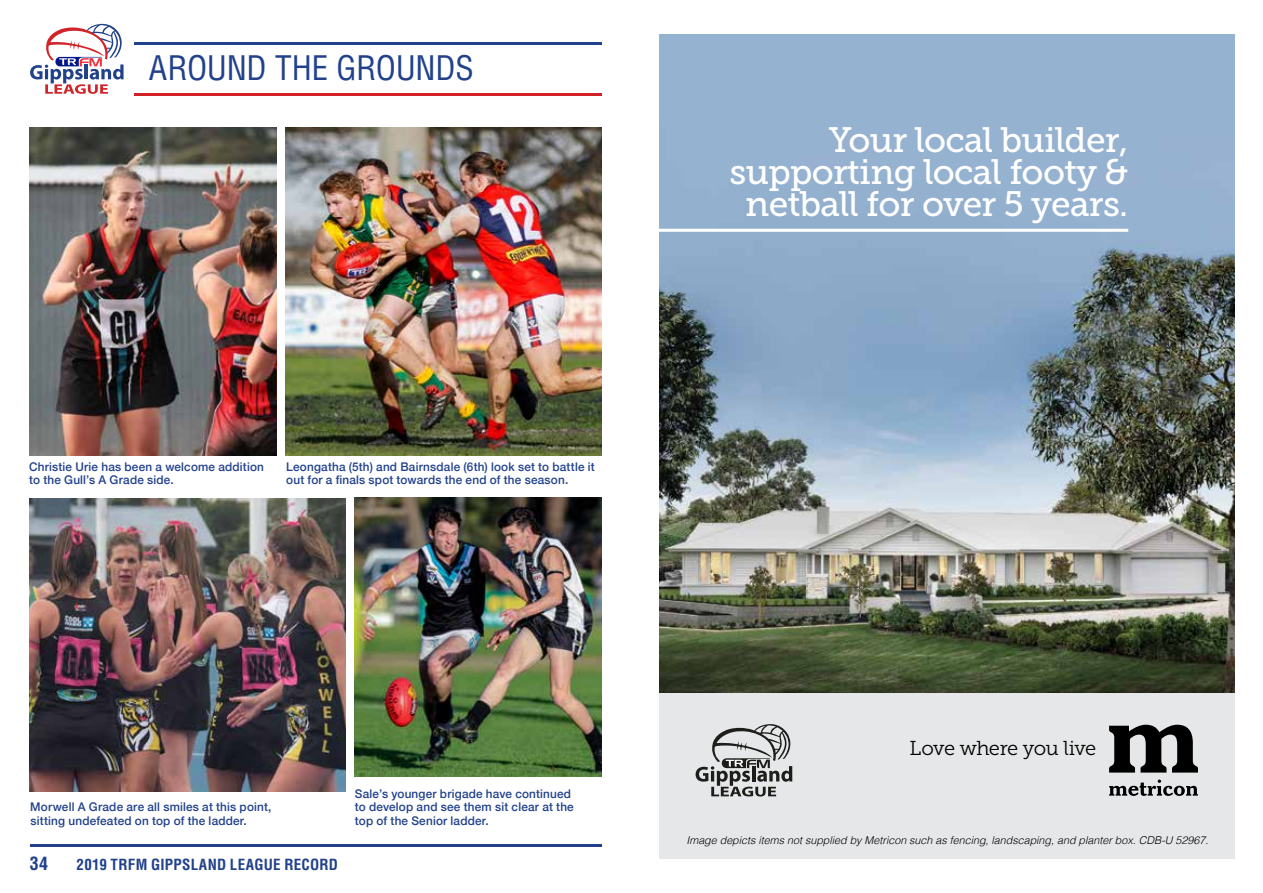
<style>
.page{position:relative;width:1263px;height:893px;background:#fff}
.page>*{position:absolute;margin:0;border:0;box-sizing:border-box;transform-origin:0 0}
.t1{font:35.25px/32.1px "Museo Slab 500";letter-spacing:-.02em;color:#fff;text-align:right}
.t2{font:condensed 33px "Helvetica";letter-spacing:-.01em;color:#21418b}
.t3{font:20.1px "Museo Slab 300";letter-spacing:-.025em;color:#000}
.t4{font:700 condensed 18px "Helvetica";color:#21418b}
.t5{font:700 condensed 15px "Helvetica";letter-spacing:.015em;color:#21418b}
.t6{font:500 12px/13.5px "Helvetica Neue";letter-spacing:.015em;color:#21418b}
.t7{font:italic 300 10.65px "Helvetica";color:#000}
</style>
<div class="page">
<hr style="left:134px;top:43px;width:468px;height:2px;background:#21418b">
<hr style="left:30px;top:844px;width:572px;height:3px;background:#21418b">
<hr style="left:134px;top:94px;width:468px;height:2px;background:#d12127">
<svg style="left:30px;top:24px;width:94px;height:70px"></svg>
<div style="left:660px;top:34px;width:575px;height:825px;background:#e6e7e8"></div>
<img style="left:660px;top:34px;width:575px;height:658px">
<svg style="left:1109px;top:725px;width:89px;height:48px"></svg>
<svg style="left:1109px;top:779px;width:89px;height:17px"></svg>
<hr style="left:660px;top:229px;width:468px;height:3px;background:#fff">
<svg style="left:696px;top:724px;width:96px;height:72px"></svg>
<img style="left:30px;top:498px;width:316px;height:293px">
<img style="left:29px;top:128px;width:247px;height:327px">
<img style="left:355px;top:497px;width:247px;height:280px">
<img style="left:286px;top:128px;width:316px;height:327px">
<h2 class="t2" style="left:149px;top:47px;width:326px">AROUND THE GROUNDS</h2>
<p class="t6" style="left:29px;top:458px;width:236px">Christie Urie has been a welcome addition to the Gull’s A Grade side.</p>
<p class="t6" style="left:286px;top:458px;width:310px">Leongatha (5th) and Bairnsdale (6th) look set to battle it out for a finals spot towards the end of the season.</p>
<h1 class="t1" style="left:729px;top:124px;width:400px">Your local builder, supporting local footy &amp; netball for over 5 years.</h1>
<p class="t6" style="left:30px;top:799px;width:243px">Morwell A Grade are all smiles at this point, sitting undefeated on top of the ladder.</p>
<h3 class="t4" style="left:30px;top:852px;width:20px">34</h3>
<p class="t5" style="left:77px;top:855px;width:263px">2019 TRFM GIPPSLAND LEAGUE RECORD</p>
<p class="t6" style="left:355px;top:786px;width:220px">Sale’s younger brigade have continued to develop and see them sit clear at the top of the Senior ladder.</p>
<h3 class="t3" style="left:909px;top:737px;width:188px">Love where you live</h3>
<p class="t7" style="left:686px;top:831px;width:523px">Image depicts items not supplied by Metricon such as fencing, landscaping, and planter box. CDB-U 52967.</p>
</div>
